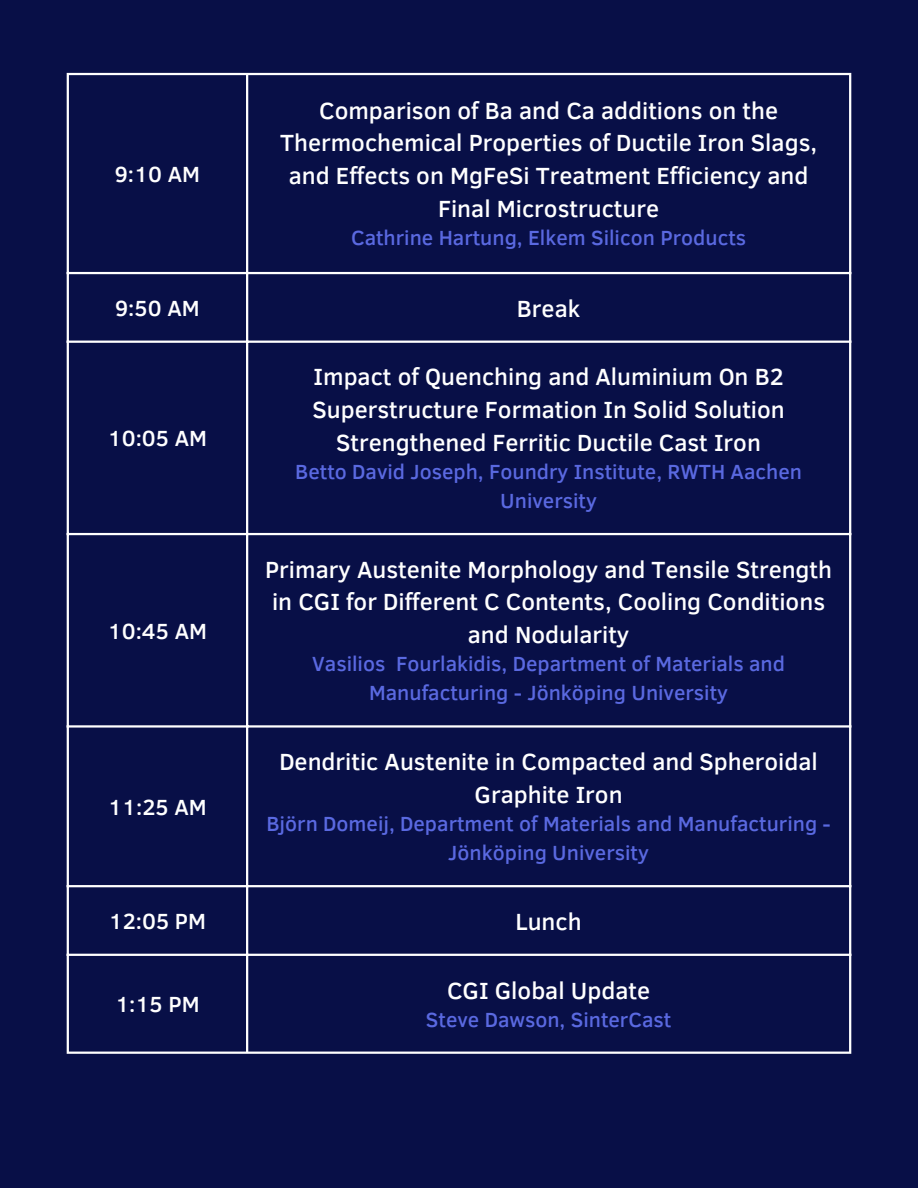
<style>
.page{position:relative;width:918px;height:1188px;background:#080f47}
.page>*{position:absolute;margin:0;border:0;box-sizing:border-box;transform-origin:0 0}
.t1{font:500 24px/32.7px "Clear Sans";color:#fff;text-align:center}
.t2{font:500 22.5px "Clear Sans";color:#fff}
.t3{font:500 21px/29.2px "Clear Sans";color:#5a69e1;text-align:center}
</style>
<div class="page">
<hr style="left:67px;top:75px;width:2px;height:977px;background:#fff">
<hr style="left:246px;top:75px;width:2px;height:977px;background:#fff">
<hr style="left:849px;top:75px;width:2px;height:977px;background:#fff">
<hr style="left:67px;top:73px;width:784px;height:2px;background:#fff">
<hr style="left:67px;top:272px;width:784px;height:2px;background:#fff">
<hr style="left:67px;top:341px;width:784px;height:2px;background:#fff">
<hr style="left:67px;top:533px;width:784px;height:2px;background:#fff">
<hr style="left:67px;top:725px;width:784px;height:3px;background:#fff">
<hr style="left:67px;top:885px;width:784px;height:2px;background:#fff">
<hr style="left:67px;top:954px;width:784px;height:2px;background:#fff">
<hr style="left:67px;top:1052px;width:784px;height:2px;background:#fff">
<p class="t2" style="left:115px;top:158px;width:87px">9:10 AM</p>
<p class="t1" style="left:280px;top:93px;width:539px">Comparison of Ba and Ca additions on the Thermochemical Properties of Ductile Iron Slags, and Effects on MgFeSi Treatment Efficiency and Final Microstructure</p>
<p class="t3" style="left:351px;top:222px;width:397px">Cathrine Hartung, Elkem Silicon Products</p>
<p class="t2" style="left:115px;top:292px;width:86px">9:50 AM</p>
<p class="t1" style="left:517px;top:291px;width:65px">Break</p>
<p class="t2" style="left:108px;top:422px;width:101px">10:05 AM</p>
<p class="t2" style="left:108px;top:614px;width:101px">10:45 AM</p>
<p class="t2" style="left:108px;top:791px;width:100px">11:25 AM</p>
<p class="t1" style="left:312px;top:359px;width:474px">Impact of Quenching and Aluminium On B2<br>Superstructure Formation In Solid Solution<br>Strengthened Ferritic Ductile Cast Iron</p>
<p class="t3" style="left:295px;top:456px;width:508px">Betto David Joseph, Foundry Institute, RWTH Aachen<br>University</p>
<p class="t1" style="left:265px;top:552px;width:569px">Primary Austenite Morphology and Tensile Strength in CGI for Different C Contents, Cooling Conditions and Nodularity</p>
<p class="t3" style="left:312px;top:648px;width:474px">Vasilios Fourlakidis, Department of Materials and<br>Manufacturing - Jönköping University</p>
<p class="t1" style="left:279px;top:744px;width:540px">Dendritic Austenite in Compacted and Spheroidal<br>Graphite Iron</p>
<p class="t3" style="left:266px;top:808px;width:566px">Björn Domeij, Department of Materials and Manufacturing -<br>Jönköping University</p>
<p class="t2" style="left:109px;top:905px;width:99px">12:05 PM</p>
<p class="t1" style="left:516px;top:904px;width:68px">Lunch</p>
<p class="t2" style="left:115px;top:988px;width:86px">1:15 PM</p>
<p class="t1" style="left:447px;top:973px;width:205px">CGI Global Update</p>
<p class="t3" style="left:426px;top:1004px;width:247px">Steve Dawson, SinterCast</p>
</div>
